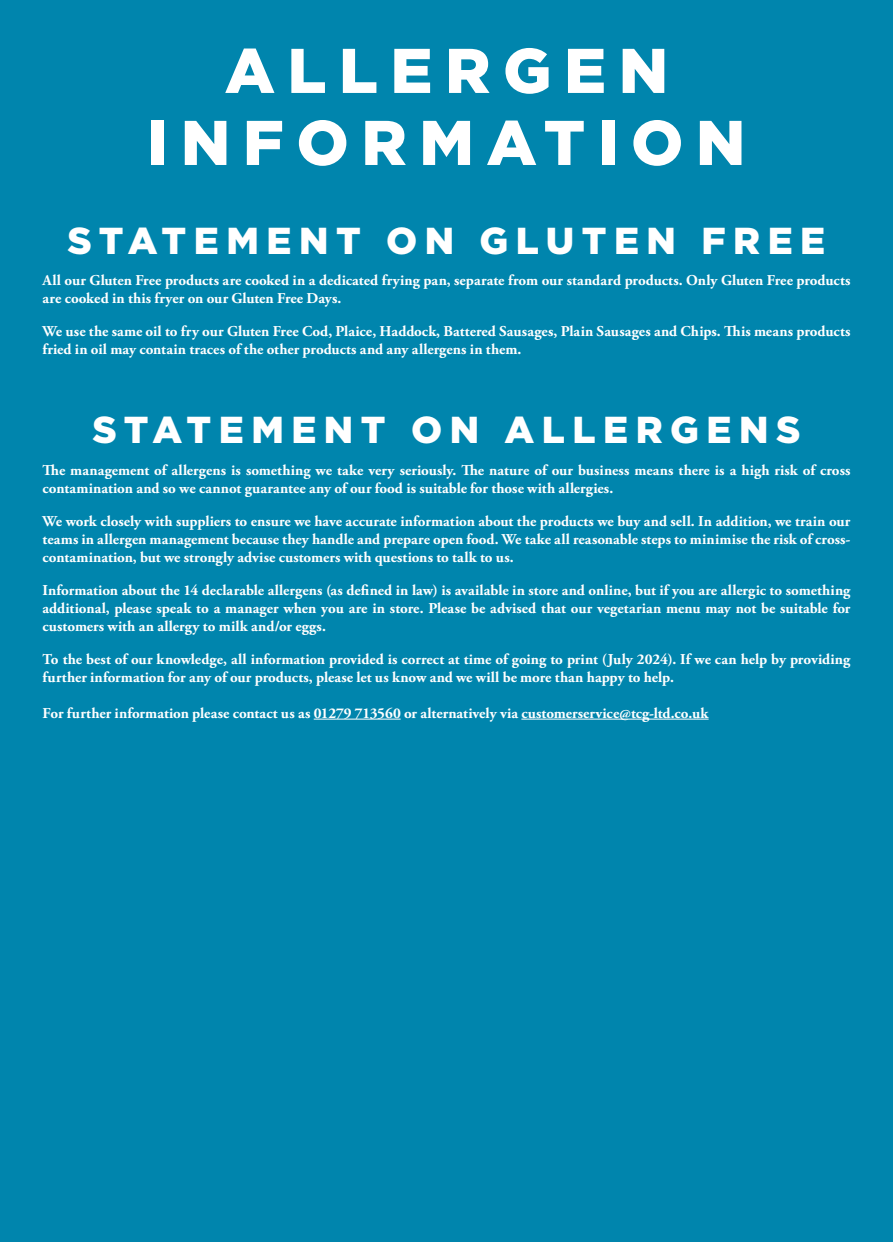
<style>
.page{position:relative;width:893px;height:1242px;background:#0085ad}
.page>*{position:absolute;margin:0;border:0;box-sizing:border-box;transform-origin:0 0}
.t1{font:900 63px/72px "Gotham";letter-spacing:.2em;color:#fff;text-align:center}
.t2{font:900 37.5px "Gotham";letter-spacing:.2em;color:#fff}
.t3{font:700 15px/18px "Adobe Garamond Pro";color:#fff}
</style>
<div class="page">
<hr style="left:314px;top:719px;width:87px;height:1px;background:#fff">
<hr style="left:521px;top:719px;width:188px;height:1px;background:#fff">
<h1 class="t1" style="left:148px;top:34px;width:599px">ALLERGEN<br>INFORMATION</h1>
<h2 class="t2" style="left:68px;top:215px;width:759px">STATEMENT ON GLUTEN FREE</h2>
<p class="t3" style="left:43px;top:272px;width:809px">All our Gluten Free products are cooked in a dedicated frying pan, separate from our standard products. Only Gluten Free products are cooked in this fryer on our Gluten Free Days.</p>
<p class="t3" style="left:43px;top:323px;width:809px">We use the same oil to fry our Gluten Free Cod, Plaice, Haddock, Battered Sausages, Plain Sausages and Chips. This means products fried in oil may contain traces of the other products and any allergens in them.</p>
<h2 class="t2" style="left:93px;top:404px;width:709px">STATEMENT ON ALLERGENS</h2>
<p class="t3" style="left:43px;top:461px;width:809px">The management of allergens is something we take very seriously. The nature of our business means there is a high risk of cross contamination and so we cannot guarantee any of our food is suitable for those with allergies.</p>
<p class="t3" style="left:43px;top:512px;width:809px;text-align:justify">We work closely with suppliers to ensure we have accurate information about the products we buy and sell. In addition, we train our teams in allergen management because they handle and prepare open food. We take all reasonable steps to minimise the risk of cross&shy;contamination, but we strongly advise customers with questions to talk to us.</p>
<p class="t3" style="left:43px;top:581px;width:809px;text-align:justify">Information about the 14 declarable allergens (as defined in law) is available in store and online, but if you are allergic to something additional, please speak to a manager when you are in store. Please be advised that our vegetarian menu may not be suitable for customers with an allergy to milk and/or eggs.</p>
<p class="t3" style="left:43px;top:650px;width:809px">To the best of our knowledge, all information provided is correct at time of going to print (July 2024). If we can help by providing further information for any of our products, please let us know and we will be more than happy to help.</p>
<p class="t3" style="left:43px;top:704px;width:668px">For further information please contact us as 01279 713560 or alternatively via customerservice@tcg-ltd.co.uk</p>
</div>
